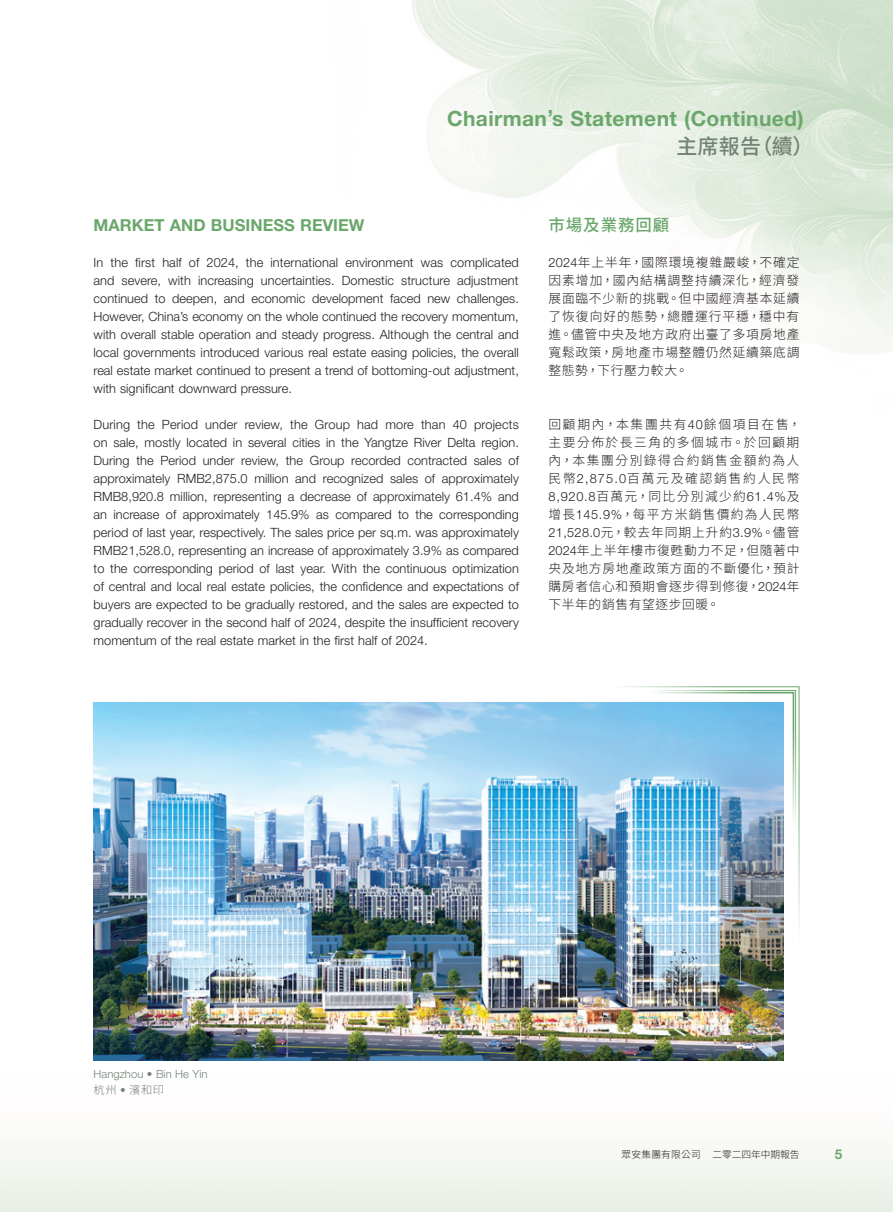
<style>
.page{position:relative;width:893px;height:1212px;background:#fff}
.page>*{position:absolute;margin:0;border:0;box-sizing:border-box;transform-origin:0 0}
.t1{font:700 21px "Helvetica Neue LT Std";letter-spacing:.02em;color:#6aa76b}
.t2{font:500 21px "Source Han Sans TC";color:#738275}
.Heading_1{font:700 16.5px "Helvetica Neue LT Std";letter-spacing:.005em;color:#6aa76b}
.C_Heading_1{font:500 16.5px "Source Han Sans TC";letter-spacing:.055em;color:#6aa76b}
.t3{font:700 13.5px "Helvetica Neue LT Std";color:#6aa76b}
.Body_Text{font:300 12.75px/18px "Helvetica Neue LT Std";letter-spacing:.005em;color:#231f20;text-align:justify}
.C_Body_Text{font:300 12.75px/18px "Source Han Sans TC";letter-spacing:.095em;color:#231f20}
.C_Body_Text-2{font:300 12.75px/18px "Source Han Sans TC";letter-spacing:.055em;color:#231f20;text-align:justify}
.Notes{font:300 11.25px "Helvetica Neue LT Std";letter-spacing:.005em;color:#738275}
.Notes-2{font:300 11.25px "Source Han Sans TC";color:#738275}
.t4{font:300 9.75px "Source Han Sans TC";letter-spacing:-.01em;color:#231f20}
.s1{font-family:"Helvetica Neue LT Std"}
</style>
<div class="page">
<img style="left:0;top:0;width:893px;height:1212px">
<svg style="left:291px;top:690px;width:505px;height:333px"></svg>
<img style="left:94px;top:702px;width:690px;height:358px">
<h1 class="t1" style="left:447px;top:106px;width:358px">Chairman’s Statement (Continued)</h1>
<h1 class="t2" style="left:676px;top:134px;width:138px">主席報告（續）</h1>
<p class="Heading_1" style="left:94px;top:215px;width:272px">MARKET AND BUSINESS REVIEW</p>
<p class="Body_Text" style="left:94px;top:254px;width:427px">In the first half of 2024, the international environment was complicated and severe, with increasing uncertainties. Domestic structure adjustment continued to deepen, and economic development faced new challenges.<br>However, China’s economy on the whole continued the recovery momentum, with overall stable operation and steady progress. Although the central and local governments introduced various real estate easing policies, the overall real estate market continued to present a trend of bottoming-out adjustment, with significant downward pressure.</p>
<p class="Body_Text" style="left:94px;top:416px;width:427px">During the Period under review, the Group had more than 40 projects on sale, mostly located in several cities in the Yangtze River Delta region.<br>During the Period under review, the Group recorded contracted sales of approximately RMB2,875.0 million and recognized sales of approximately RMB8,920.8 million, representing a decrease of approximately 61.4% and an increase of approximately 145.9% as compared to the corresponding period of last year, respectively. The sales price per sq.m. was approximately RMB21,528.0, representing an increase of approximately 3.9% as compared to the corresponding period of last year. With the continuous optimization of central and local real estate policies, the confidence and expectations of buyers are expected to be gradually restored, and the sales are expected to gradually recover in the second half of 2024, despite the insufficient recovery momentum of the real estate market in the first half of 2024.</p>
<p class="C_Heading_1" style="left:549px;top:216px;width:122px">市場及業務回顧</p>
<p class="C_Body_Text-2" style="left:549px;top:254px;width:252px"><span class="s1">2024</span>年上半年，國際環境複雜嚴峻，不確定因素增加，國內結構調整持續深化，經濟發展面臨不少新的挑戰。但中國經濟基本延續了恢復向好的態勢，總體運行平穩，穩中有進。儘管中央及地方政府出臺了多項房地產寬鬆政策，房地產市場整體仍然延續築底調整態勢，下行壓力較大。</p>
<p class="C_Body_Text" style="left:549px;top:416px;width:254px">回顧期內，本集團共有<span class="s1">40</span>餘個項目在售，主要分佈於長三角的多個城市。於回顧期內，本集團分別錄得合約銷售金額約為人民幣<span class="s1">2,875.0</span>百萬元及確認銷售約人民幣<br><span class="s1">8,920.8</span>百萬元，同比分別減少約<span class="s1">61.4%</span>及增長<span class="s1">145.9%</span>，每平方米銷售價約為人民幣<br><span class="s1">21,528.0</span>元，較去年同期上升約<span class="s1">3.9%</span>。儘管<br><span class="s1">2024</span>年上半年樓市復甦動力不足，但隨著中央及地方房地產政策方面的不斷優化，預計購房者信心和預期會逐步得到修復，<span class="s1">2024</span>年下半年的銷售有望逐步回暖。</p>
<p class="Notes" style="left:94px;top:1067px;width:115px">Hangzhou • Bin He Yin</p>
<p class="Notes-2" style="left:94px;top:1083px;width:72px">杭州 <span class="s1">•</span> 濱和印</p>
<p class="t4" style="left:622px;top:1149px;width:179px">眾安集團有限公司　二零二四年中期報告</p>
<p class="t3" style="left:835px;top:1146px;width:9px">5</p>
</div>
